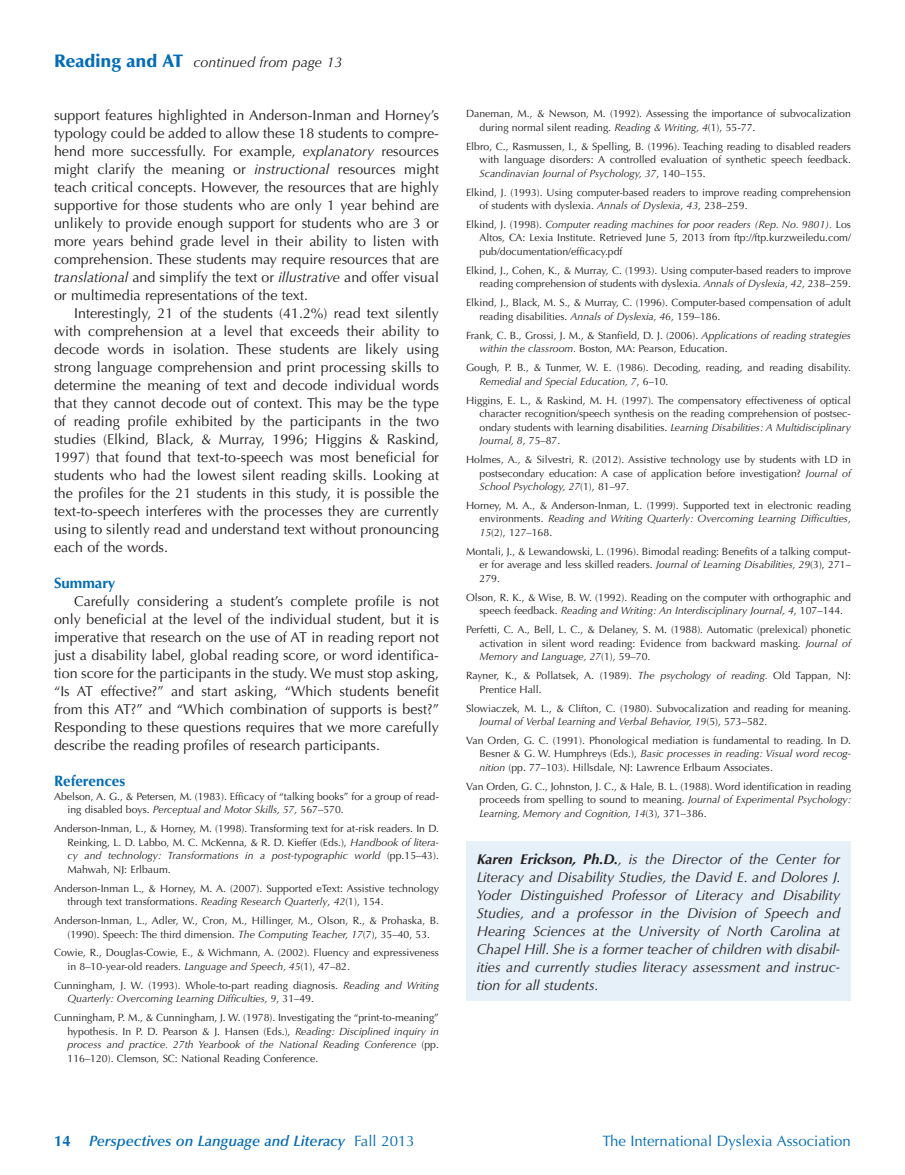
<style>
.page{position:relative;width:905px;height:1175px;background:#fff}
.page>*{position:absolute;margin:0;border:0;box-sizing:border-box;transform-origin:0 0}
.t1{font:italic 600 15px "Optima";color:#036cb6}
.t2{font:15px "Optima";color:#036cb6}
.t3{font:700 15px "Optima";color:#036cb6}
.t4{font:14.25px/18px "Optima";color:#231f20;text-align:justify}
.t5{font:italic 14.25px/18px "Optima";color:#231f20;text-align:justify}
.t6{font:10.5px/13.5px "Optima";color:#231f20}
.s1{font-weight:900;font-style:normal;font-size:18px;color:#036cb6}
.s2{font-style:italic}
.s3{font-weight:700}
.s4{font-weight:700;font-style:normal}
.s5{font-weight:400;font-style:normal}
</style>
<div class="page">
<div style="left:466px;top:841px;width:384px;height:160px;background:#e6f0f8"></div>
<h2 class="t5" style="left:54px;top:53px;width:290px"><span class="s1">Reading and AT</span> continued from page 13</h2>
<p class="t4" style="left:54px;top:106px;width:386px">support features highlighted in Anderson-Inman and Horney’s typology could be added to allow these 18 students to compre&shy;hend more successfully. For example, <span class="s2">explanatory</span> resources might clarify the meaning or <span class="s2">instructional</span> resources might teach critical concepts. However, the resources that are highly supportive for those students who are only 1 year behind are unlikely to provide enough support for students who are 3 or more years behind grade level in their ability to listen with comprehension. These students may require resources that are <span class="s2">translational</span> and simplify the text or <span class="s2">illustrative</span> and offer visual or multimedia representations of the text.</p>
<p class="t4" style="left:54px;top:304px;width:386px;text-indent:20px">Interestingly, 21 of the students (41.2%) read text silently with comprehension at a level that exceeds their ability to decode words in isolation. These students are likely using strong language comprehension and print processing skills to determine the meaning of text and decode individual words that they cannot decode out of context. This may be the type of reading profile exhibited by the participants in the two studies (Elkind, Black, &amp; Murray, 1996; Higgins &amp; Raskind, 1997) that found that text-to-speech was most beneficial for students who had the lowest silent reading skills. Looking at the profiles for the 21 students in this study, it is possible the text-to-speech interferes with the processes they are currently using to silently read and understand text without pronouncing each of the words.</p>
<h1 class="t3" style="left:54px;top:574px;width:63px">Summary</h1>
<p class="t4" style="left:54px;top:592px;width:386px;text-indent:20px">Carefully considering a student’s complete profile is not only beneficial at the level of the individual student, but it is imperative that research on the use of AT in reading report not just a disability label, global reading score, or word identifica&shy;tion score for the participants in the study. We must stop asking, “Is AT effective?” and start asking, “Which students benefit from this AT?” and “Which combination of supports is best?” Responding to these questions requires that we more carefully describe the reading profiles of research participants.</p>
<h1 class="t3" style="left:54px;top:772px;width:73px">References</h1>
<p class="t6" style="left:68px;top:789px;width:373px;text-indent:-14px">Abelson, A. G., &amp; Petersen, M. (1983). Efficacy of “talking books” for a group of read&shy;ing disabled boys. <span class="s2">Perceptual and Motor Skills, 57,</span> 567–570.</p>
<p class="t6" style="left:68px;top:822px;width:373px;text-align:justify;text-indent:-14px">Anderson-Inman, L., &amp; Horney, M. (1998). Transforming text for at-risk readers. In D.<br>Reinking, L. D. Labbo, M. C. McKenna, &amp; R. D. Kieffer (Eds.), <span class="s2">Handbook of litera&shy;cy and technology: Transformations in a post-typographic world</span> (pp.15–43).<br>Mahwah, NJ: Erlbaum.</p>
<p class="t6" style="left:68px;top:881px;width:373px;text-indent:-14px">Anderson-Inman L., &amp; Horney, M. A. (2007). Supported eText: Assistive technology through text transformations. <span class="s2">Reading Research Quarterly</span>, <span class="s2">42</span>(1), 154.</p>
<p class="t6" style="left:54px;top:913px;width:386px;text-align:center">Anderson-Inman, L., Adler, W., Cron, M., Hillinger, M., Olson, R., &amp; Prohaska, B. (1990). Speech: The third dimension. <span class="s2">The Computing Teacher, 17</span>(7), 35–40, 53.</p>
<p class="t6" style="left:68px;top:946px;width:373px;text-indent:-14px">Cowie, R., Douglas-Cowie, E., &amp; Wichmann, A. (2002). Fluency and expressiveness in 8–10-year-old readers. <span class="s2">Language and Speech, 45</span>(1), 47–82.</p>
<p class="t6" style="left:68px;top:978px;width:373px;text-indent:-14px">Cunningham, J. W. (1993). Whole-to-part reading diagnosis. <span class="s2">Reading and Writing<br>Quarterly: Overcoming Learning Difficulties, 9</span>, 31–49.</p>
<p class="t6" style="left:68px;top:1011px;width:373px;text-align:justify;text-indent:-14px">Cunningham, P. M., &amp; Cunningham, J. W. (1978). Investigating the “print-to-meaning” hypothesis. In P. D. Pearson &amp; J. Hansen (Eds.), <span class="s2">Reading: Disciplined inquiry in process and practice. 27th Yearbook of the National Reading Conference</span> (pp.<br>116–120). Clemson, SC: National Reading Conference.</p>
<p class="t6" style="left:479px;top:107px;width:373px;text-indent:-14px">Daneman, M., &amp; Newson, M. (1992). Assessing the importance of subvocalization during normal silent reading. <span class="s2">Reading &amp; Writing, 4</span>(1), 55-77.</p>
<p class="t6" style="left:479px;top:139px;width:373px;text-align:justify;text-indent:-14px">Elbro, C., Rasmussen, I., &amp; Spelling, B. (1996). Teaching reading to disabled readers with language disorders: A controlled evaluation of synthetic speech feedback.<br><span class="s2">Scandinavian Journal of Psychology, 37</span>, 140–155.</p>
<p class="t6" style="left:479px;top:185px;width:373px;text-indent:-14px">Elkind, J. (1993). Using computer-based readers to improve reading comprehension of students with dyslexia. <span class="s2">Annals of Dyslexia</span>, <span class="s2">43</span>, 238–259.</p>
<p class="t6" style="left:479px;top:218px;width:373px;text-align:justify;text-indent:-14px">Elkind, J. (1998). <span class="s2">Computer reading machines for poor readers (Rep. No. 9801).</span> Los Altos, CA: Lexia Institute. Retrieved June 5, 2013 from ftp://ftp.kurzweiledu.com/ pub/documentation/efficacy.pdf</p>
<p class="t6" style="left:466px;top:264px;width:386px;text-align:right">Elkind, J., Cohen, K., &amp; Murray, C. (1993). Using computer-based readers to improve reading comprehension of students with dyslexia. <span class="s2">Annals of Dyslexia</span>, <span class="s2">42</span>, 238–259.</p>
<p class="t6" style="left:479px;top:296px;width:373px;text-indent:-14px">Elkind, J., Black, M. S., &amp; Murray, C. (1996). Computer-based compensation of adult reading disabilities. <span class="s2">Annals of Dyslexia, 46</span>, 159–186.</p>
<p class="t6" style="left:479px;top:328px;width:373px;text-indent:-14px">Frank, C. B., Grossi, J. M., &amp; Stanfield, D. J. (2006). <span class="s2">Applications of reading strategies within the classroom.</span> Boston, MA: Pearson, Education.</p>
<p class="t6" style="left:479px;top:361px;width:373px;text-indent:-14px">Gough, P. B., &amp; Tunmer, W. E. (1986). Decoding, reading, and reading disability.<br><span class="s2">Remedial and Special Education, 7</span>, 6–10.</p>
<p class="t6" style="left:479px;top:393px;width:373px;text-align:justify;text-indent:-14px">Higgins, E. L., &amp; Raskind, M. H. (1997). The compensatory effectiveness of optical character recognition/speech synthesis on the reading comprehension of postsec&shy;ondary students with learning disabilities. <span class="s2">Learning Disabilities: A Multidisciplinary Journal, 8</span>, 75–87.</p>
<p class="t6" style="left:479px;top:453px;width:373px;text-align:justify;text-indent:-14px">Holmes, A., &amp; Silvestri, R. (2012). Assistive technology use by students with LD in postsecondary education: A case of application before investigation? <span class="s2">Journal of School Psychology, 27</span>(1), 81–97<span class="s2">.</span></p>
<p class="t6" style="left:479px;top:499px;width:373px;text-align:justify;text-indent:-14px">Horney, M. A., &amp; Anderson-Inman, L. (1999). Supported text in electronic reading environments. <span class="s2">Reading and Writing Quarterly: Overcoming Learning Difficulties</span>, <span class="s2">15</span>(2), 127–168.</p>
<p class="t6" style="left:479px;top:544px;width:373px;text-align:justify;text-indent:-14px">Montali, J., &amp; Lewandowski, L. (1996). Bimodal reading: Benefits of a talking comput&shy;er for average and less skilled readers. <span class="s2">Journal of Learning Disabilities, 29</span>(3), 271– 279.</p>
<p class="t6" style="left:466px;top:590px;width:386px;text-align:center">Olson, R. K., &amp; Wise, B. W. (1992). Reading on the computer with orthographic and speech feedback. <span class="s2">Reading and Writing: An Interdisciplinary Journal, 4</span>, 107–144.</p>
<p class="t6" style="left:479px;top:623px;width:373px;text-align:justify;text-indent:-14px">Perfetti, C. A., Bell, L. C., &amp; Delaney, S. M. (1988). Automatic (prelexical) phonetic activation in silent word reading: Evidence from backward masking. <span class="s2">Journal of Memory and Language, 27</span>(1), 59–70.</p>
<p class="t6" style="left:479px;top:669px;width:373px;text-indent:-14px">Rayner, K., &amp; Pollatsek, A. (1989). <span class="s2">The psychology of reading.</span> Old Tappan, NJ:<br>Prentice Hall.</p>
<p class="t6" style="left:479px;top:701px;width:373px;text-indent:-14px">Slowiaczek, M. L., &amp; Clifton, C. (1980). Subvocalization and reading for meaning.<br><span class="s2">Journal of Verbal Learning and Verbal Behavior, 19</span>(5), 573–582.</p>
<p class="t6" style="left:479px;top:734px;width:373px;text-align:justify;text-indent:-14px">Van Orden, G. C. (1991). Phonological mediation is fundamental to reading. In D.<br>Besner &amp; G. W. Humphreys (Eds.), <span class="s2">Basic processes in reading: Visual word recog&shy;nition</span> (pp. 77–103). Hillsdale, NJ: Lawrence Erlbaum Associates.</p>
<p class="t6" style="left:479px;top:779px;width:373px;text-align:justify;text-indent:-14px">Van Orden, G. C., Johnston, J. C., &amp; Hale, B. L. (1988). Word identification in reading proceeds from spelling to sound to meaning. <span class="s2">Journal of Experimental Psychology:<br>Learning, Memory and Cognition, 14</span>(3), 371–386.</p>
<p class="t5" style="left:477px;top:850px;width:365px"><span class="s3">Karen Erickson, Ph.D.</span>, is the Director of the Center for Literacy and Disability Studies, the David E. and Dolores J.<br>Yoder Distinguished Professor of Literacy and Disability Studies, and a professor in the Division of Speech and Hearing Sciences at the University of North Carolina at Chapel Hill. She is a former teacher of children with disabil&shy;ities and currently studies literacy assessment and instruc&shy;tion for all students.</p>
<h1 class="t1" style="left:54px;top:1131px;width:362px"><span class="s4">14</span> Perspectives on Language and Literacy <span class="s5">Fall 2013</span></h1>
<h1 class="t2" style="left:602px;top:1131px;width:250px">The International Dyslexia Association</h1>
</div>
